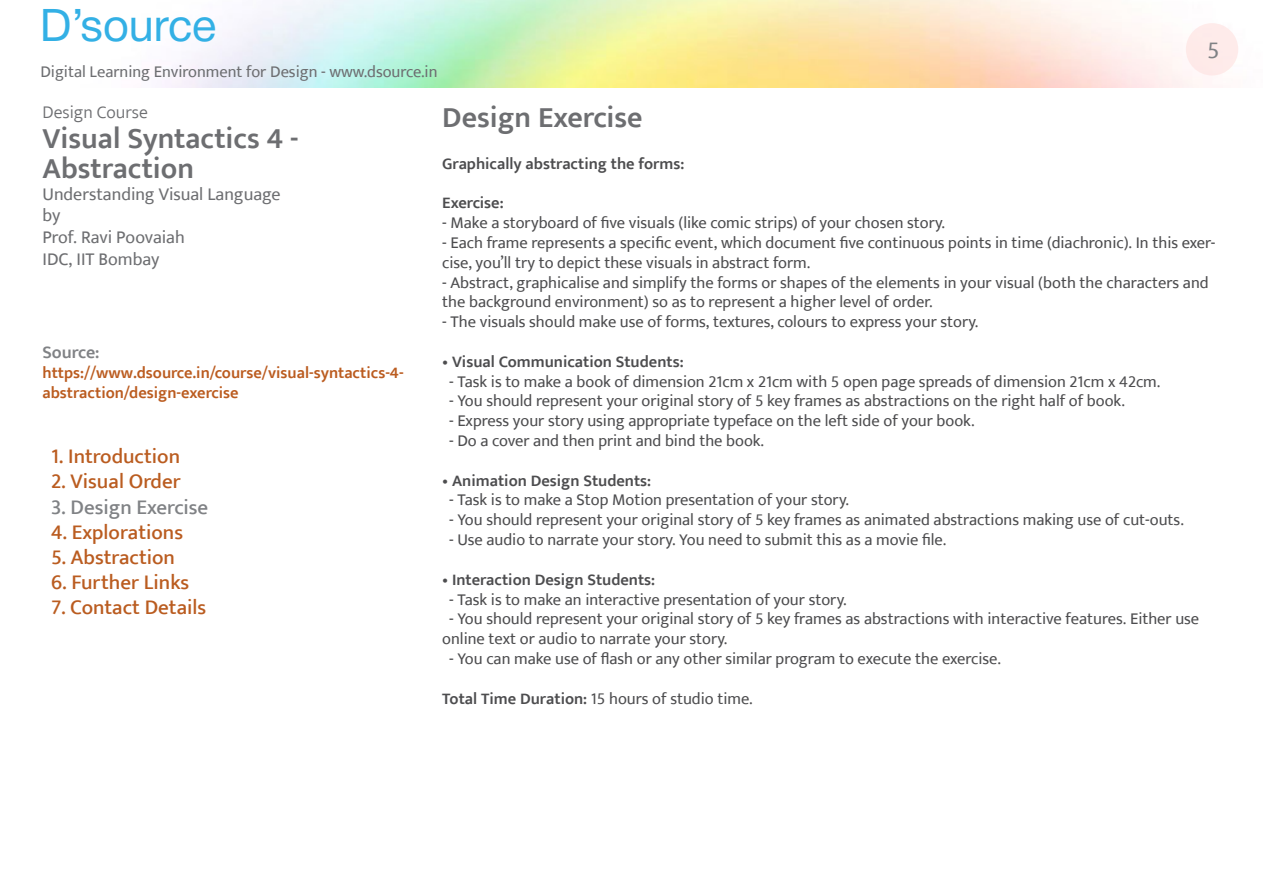
<style>
.page{position:relative;width:1263px;height:893px;background:#fff}
.page>*{position:absolute;margin:0;border:0;box-sizing:border-box;transform-origin:0 0}
.t1{font:45px "Helvetica Neue";color:#33b0e5}
.t2{font:600 30px/30px "Ek Mukta";color:#6d6e71}
.t3{font:24px "Ek Mukta";color:#808285}
.t4{font:500 21px "Ek Mukta";color:#ba5c20}
.t5{font:500 21px "Ek Mukta";color:#808285}
.t6{font:18px/21.6px "Ek Mukta";color:#6d6e71}
.t7{font:300 18px "Ek Mukta";color:#6d6e71}
.t8{font:600 18px "Ek Mukta";color:#808285}
.t9{font:16.5px/19.8px "Ek Mukta";color:#4d4d4f}
.t10{font:600 16.5px "Ek Mukta";color:#4d4d4f}
.t11{font:600 16.5px/19.8px "Ek Mukta";color:#bb5c20}
.t12{font:16.5px "Ek Mukta";color:#6d6e71}
.s1{font-weight:400}
.s2{font-weight:600}
</style>
<div class="page">
<div style="left:1186px;top:23px;width:52px;height:52px;background:#feeaea;border-radius:50%"></div>
<h1 class="t1" style="left:40px;top:-7px;width:178px">D’source</h1>
<p class="t12" style="left:40px;top:62px;width:399px">Digital Learning Environment for Design - www.dsource.in</p>
<h3 class="t3" style="left:1207px;top:35px;width:14px">5</h3>
<p class="t7" style="left:43px;top:101px;width:107px">Design Course</p>
<h2 class="t2" style="left:43px;top:123px;width:258px">Visual Syntactics 4 -<br>Abstraction</h2>
<p class="t6" style="left:43px;top:183px;width:240px">Understanding Visual Language by<br>Prof. Ravi Poovaiah<br>IDC, IIT Bombay</p>
<p class="t8" style="left:43px;top:342px;width:59px">Source:</p>
<p class="t11" style="left:43px;top:363px;width:363px">https://www.dsource.in/course/visual-syntactics-4- abstraction/design-exercise</p>
<p class="t4" style="left:51px;top:444px;width:131px">1. Introduction</p>
<p class="t4" style="left:51px;top:469px;width:131px">2. Visual Order</p>
<p class="t5" style="left:51px;top:494px;width:159px">3. Design Exercise</p>
<p class="t4" style="left:51px;top:519px;width:134px">4. Explorations</p>
<p class="t4" style="left:51px;top:544px;width:126px">5. Abstraction</p>
<p class="t4" style="left:51px;top:570px;width:140px">6. Further Links</p>
<p class="t4" style="left:51px;top:595px;width:157px">7. Contact Details</p>
<h2 class="t2" style="left:442px;top:102px;width:202px">Design Exercise</h2>
<p class="t10" style="left:442px;top:153px;width:244px">Graphically abstracting the forms:</p>
<p class="t10" style="left:442px;top:193px;width:63px">Exercise:</p>
<p class="t9" style="left:442px;top:213px;width:504px">- Make a storyboard of five visuals (like comic strips) of your chosen story.</p>
<p class="t9" style="left:442px;top:232px;width:775px">- Each frame represents a specific event, which document five continuous points in time (diachronic). In this exer&shy;cise, you’ll try to depict these visuals in abstract form.</p>
<p class="t9" style="left:442px;top:272px;width:768px">- Abstract, graphicalise and simplify the forms or shapes of the elements in your visual (both the characters and the background environment) so as to represent a higher level of order.</p>
<p class="t9" style="left:442px;top:312px;width:538px">- The visuals should make use of forms, textures, colours to express your story.</p>
<p class="t10" style="left:442px;top:351px;width:243px"><span class="s1">•</span> Visual Communication Students:</p>
<p class="t9" style="left:449px;top:371px;width:713px">- Task is to make a book of dimension 21cm x 21cm with 5 open page spreads of dimension 21cm x 42cm.</p>
<p class="t9" style="left:449px;top:391px;width:677px">- You should represent your original story of 5 key frames as abstractions on the right half of book.</p>
<p class="t9" style="left:449px;top:411px;width:527px">- Express your story using appropriate typeface on the left side of your book.</p>
<p class="t9" style="left:449px;top:430px;width:317px">- Do a cover and then print and bind the book.</p>
<p class="t10" style="left:442px;top:470px;width:210px"><span class="s1">•</span> Animation Design Students:</p>
<p class="t9" style="left:449px;top:490px;width:401px">- Task is to make a Stop Motion presentation of your story.</p>
<p class="t9" style="left:449px;top:510px;width:736px">- You should represent your original story of 5 key frames as animated abstractions making use of cut-outs.</p>
<p class="t9" style="left:449px;top:529px;width:499px">- Use audio to narrate your story. You need to submit this as a movie file.</p>
<p class="t10" style="left:442px;top:569px;width:214px"><span class="s1">•</span> Interaction Design Students:</p>
<p class="t9" style="left:449px;top:589px;width:399px">- Task is to make an interactive presentation of your story.</p>
<p class="t9" style="left:442px;top:609px;width:758px;text-indent:7px">- You should represent your original story of 5 key frames as abstractions with interactive features. Either use online text or audio to narrate your story.</p>
<p class="t9" style="left:449px;top:648px;width:553px">- You can make use of flash or any other similar program to execute the exercise.</p>
<p class="t9" style="left:442px;top:688px;width:312px"><span class="s2">Total Time Duration:</span> 15 hours of studio time.</p>
</div>
